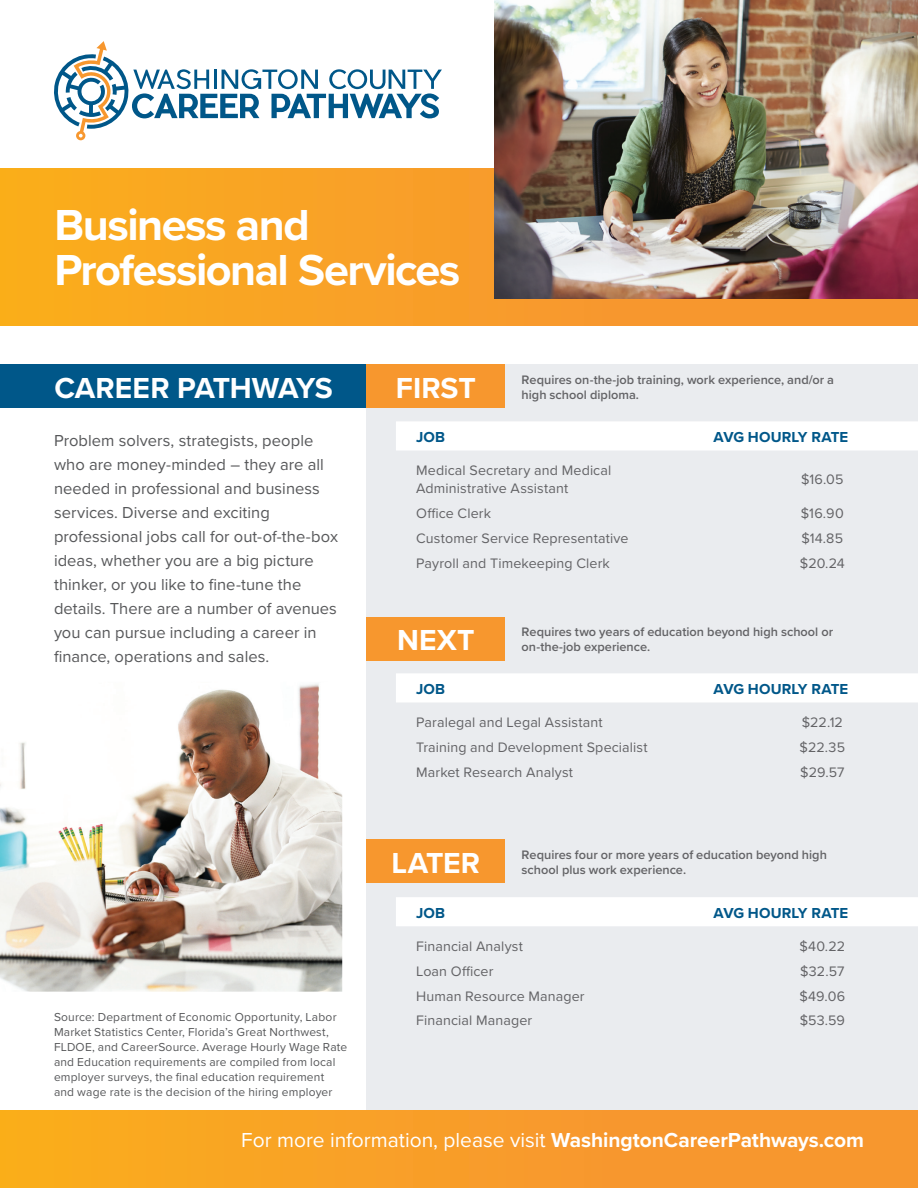
<style>
.page{position:relative;width:918px;height:1188px;background:#fff}
.page>*{position:absolute;margin:0;border:0;box-sizing:border-box;transform-origin:0 0}
.t1{font:700 45px/45px "Proxima Nova";letter-spacing:-.035em;color:#fff}
.t2{font:700 30px "Proxima Nova";color:#fff}
.t3{font:21px "Proxima Nova";color:#fff}
.t4{font:16.5px/24px "Proxima Nova";color:#57585a}
.t5{font:700 15px "Proxima Nova";letter-spacing:.005em;color:#005789}
.t6{font:14.25px/18px "Proxima Nova";letter-spacing:.01em;color:#636366}
.t7{font:600 12.75px "Proxima Nova";color:#636366}
.t8{font:12px/15px "Proxima Nova";letter-spacing:.015em;color:#57585a}
.s1{font-weight:700}
</style>
<div class="page">
<div style="left:367px;top:364px;width:551px;height:746px;background:#eaecef"></div>
<div style="left:0;top:168px;width:918px;height:157px;background:#f9a324"></div>
<div style="left:0;top:1110px;width:918px;height:78px;background:linear-gradient(to right,#faac1d,#f69233)"></div>
<img style="left:0;top:683px;width:342px;height:309px">
<div style="left:396px;top:673px;width:522px;height:29px;background:#fff"></div>
<div style="left:396px;top:421px;width:522px;height:29px;background:#fff"></div>
<div style="left:396px;top:897px;width:522px;height:29px;background:#fff"></div>
<div style="left:0;top:364px;width:367px;height:44px;background:#005789"></div>
<div style="left:367px;top:364px;width:138px;height:44px;background:#f7972e"></div>
<div style="left:367px;top:617px;width:138px;height:43px;background:#f7972e"></div>
<div style="left:367px;top:839px;width:138px;height:44px;background:#f7972e"></div>
<img style="left:495px;top:0;width:423px;height:298px">
<svg style="left:54px;top:41px;width:388px;height:99px"></svg>
<h1 class="t1" style="left:54px;top:201px;width:408px">Business and<br>Professional Services</h1>
<h2 class="t2" style="left:54px;top:365px;width:280px">CAREER PATHWAYS</h2>
<h2 class="t2" style="left:396px;top:365px;width:82px">FIRST</h2>
<p class="t7" style="left:522px;top:370px;width:314px">Requires on-the-job training, work experience, and/or a</p>
<p class="t7" style="left:522px;top:385px;width:119px">high school diploma.</p>
<p class="t4" style="left:54px;top:428px;width:286px">Problem solvers, strategists, people who are money-minded – they are all needed in professional and business services. Diverse and exciting professional jobs call for out-of-the-box ideas, whether you are a big picture thinker, or you like to fine-tune the details. There are a number of avenues you can pursue including a career in finance, operations and sales.</p>
<p class="t8" style="left:54px;top:1009px;width:295px">Source: Department of Economic Opportunity, Labor Market Statistics Center, Florida’s Great Northwest, FLDOE, and CareerSource. Average Hourly Wage Rate and Education requirements are compiled from local employer surveys, the final education requirement and wage rate is the decision of the hiring employer</p>
<p class="t5" style="left:416px;top:426px;width:30px">JOB</p>
<p class="t5" style="left:714px;top:426px;width:136px">AVG HOURLY RATE</p>
<p class="t6" style="left:416px;top:461px;width:197px">Medical Secretary and Medical<br>Administrative Assistant</p>
<p class="t6" style="left:801px;top:470px;width:44px">$16.05</p>
<p class="t6" style="left:416px;top:504px;width:76px">Office Clerk</p>
<p class="t6" style="left:801px;top:504px;width:44px">$16.90</p>
<p class="t6" style="left:416px;top:528px;width:214px">Customer Service Representative</p>
<p class="t6" style="left:802px;top:528px;width:43px">$14.85</p>
<p class="t6" style="left:416px;top:553px;width:195px">Payroll and Timekeeping Clerk</p>
<p class="t6" style="left:800px;top:553px;width:46px">$20.24</p>
<p class="t7" style="left:522px;top:622px;width:313px">Requires two years of education beyond high school or</p>
<h2 class="t2" style="left:397px;top:618px;width:79px">NEXT</h2>
<p class="t7" style="left:522px;top:637px;width:130px">on-the-job experience.</p>
<p class="t5" style="left:416px;top:678px;width:30px">JOB</p>
<p class="t5" style="left:714px;top:678px;width:136px">AVG HOURLY RATE</p>
<p class="t6" style="left:416px;top:713px;width:188px">Paralegal and Legal Assistant</p>
<p class="t6" style="left:802px;top:713px;width:43px">$22.12</p>
<p class="t6" style="left:416px;top:738px;width:233px">Training and Development Specialist</p>
<p class="t6" style="left:800px;top:738px;width:47px">$22.35</p>
<p class="t6" style="left:416px;top:762px;width:158px">Market Research Analyst</p>
<p class="t6" style="left:800px;top:762px;width:46px">$29.57</p>
<p class="t7" style="left:522px;top:845px;width:307px">Requires four or more years of education beyond high</p>
<h2 class="t2" style="left:392px;top:841px;width:90px">LATER</h2>
<p class="t7" style="left:522px;top:860px;width:166px">school plus work experience.</p>
<p class="t5" style="left:416px;top:901px;width:30px">JOB</p>
<p class="t5" style="left:714px;top:901px;width:136px">AVG HOURLY RATE</p>
<p class="t6" style="left:416px;top:937px;width:108px">Financial Analyst</p>
<p class="t6" style="left:799px;top:937px;width:47px">$40.22</p>
<p class="t6" style="left:416px;top:961px;width:79px">Loan Officer</p>
<p class="t6" style="left:800px;top:961px;width:46px">$32.57</p>
<p class="t6" style="left:416px;top:986px;width:170px">Human Resource Manager</p>
<p class="t6" style="left:800px;top:986px;width:47px">$49.06</p>
<p class="t6" style="left:416px;top:1011px;width:118px">Financial Manager</p>
<p class="t6" style="left:800px;top:1011px;width:47px">$53.59</p>
<h3 class="t3" style="left:241px;top:1125px;width:624px">For more information, please visit <span class="s1">WashingtonCareerPathways.com</span></h3>
</div>
